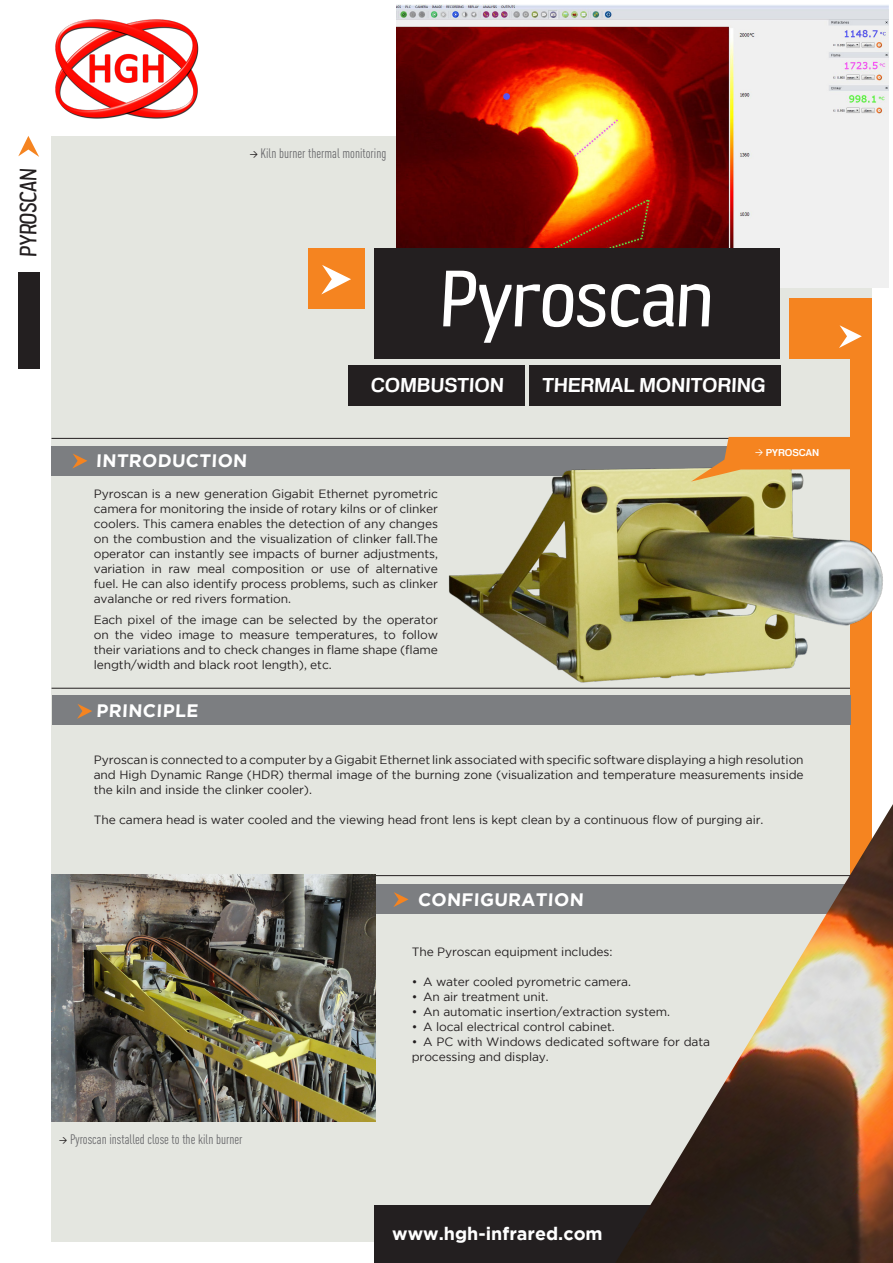
<style>
.page{position:relative;width:893px;height:1263px;background:#fff}
.page>*{position:absolute;margin:0;border:0;box-sizing:border-box;transform-origin:0 0}
.t1{font:75px "Jesaya Bk";color:#fff}
.t2{font:22.35px "Jesaya Bk";color:#231f20}
.t3{font:600 19.5px "Heldustry FTV Basic";color:#fff}
.t4{font:700 18px "Gotham";color:#fff}
.t5{font:13.5px "DIN Cond Regular Alternate";color:#67676a}
.t6{font:12px/15px "Gotham";letter-spacing:-.01em;color:#231f20;text-align:justify}
.t7{font:600 9.6px "Heldustry FTV Basic";color:#fff}
.s1{color:#231f20}
.s2{font-family:"DIN Cond Regular Alternate";font-weight:400;font-size:13.35px}
</style>
<div class="page">
<div style="left:52px;top:136px;width:820px;height:1106px;background:#e4e6e0"></div>
<hr style="left:52px;top:688px;width:804px;height:1px;background:#231f20">
<div style="left:850px;top:355px;width:22px;height:529px;background:#f58420"></div>
<div style="left:18px;top:272px;width:22px;height:97px;background:#231f20"></div>
<svg style="left:18px;top:136px;width:21px;height:21px"></svg>
<img style="left:396px;top:5px;width:493px;height:283px">
<div style="left:375px;top:248px;width:405px;height:111px;background:#231f20"></div>
<div style="left:789px;top:298px;width:83px;height:61px;background:#f58420"></div>
<div style="left:374px;top:1205px;width:285px;height:58px;background:#231f20"></div>
<svg style="left:839px;top:325px;width:23px;height:23px"></svg>
<div style="left:308px;top:248px;width:57px;height:61px;background:#f58420"></div>
<svg style="left:321px;top:265px;width:30px;height:29px"></svg>
<hr style="left:52px;top:875px;width:806px;height:1px;background:#231f20">
<div style="left:52px;top:446px;width:709px;height:30px;background:#7c7e81"></div>
<svg style="left:72px;top:453px;width:15px;height:16px"></svg>
<hr style="left:52px;top:438px;width:684px;height:1px;background:#231f20">
<div style="left:281px;top:884px;width:595px;height:30px;background:#7c7e81"></div>
<svg style="left:393px;top:892px;width:15px;height:15px"></svg>
<img style="left:52px;top:875px;width:324px;height:246px">
<div style="left:52px;top:695px;width:798px;height:30px;background:#7c7e81"></div>
<svg style="left:77px;top:704px;width:15px;height:15px"></svg>
<img style="left:615px;top:804px;width:278px;height:459px">
<img style="left:448px;top:468px;width:435px;height:215px">
<svg style="left:691px;top:437px;width:177px;height:45px"></svg>
<div style="left:348px;top:366px;width:177px;height:40px;background:#231f20"></div>
<div style="left:529px;top:366px;width:251px;height:40px;background:#231f20"></div>
<img style="left:55px;top:19px;width:144px;height:100px">
<p class="t2" style="left:15px;top:257px;width:91px;rotate:-90deg">PYROSCAN</p>
<p class="t5" style="left:249px;top:145px;width:138px"><span class="s1">&gt;</span> Kiln burner thermal monitoring</p>
<p class="t1" style="left:440px;top:255px;width:278px">Pyroscan</p>
<p class="t3" style="left:371px;top:373px;width:136px">COMBUSTION</p>
<p class="t3" style="left:542px;top:373px;width:225px">THERMAL MONITORING</p>
<p class="t4" style="left:96px;top:450px;width:154px">INTRODUCTION</p>
<p class="t6" style="left:94px;top:486px;width:346px">Pyroscan is a new generation Gigabit Ethernet pyrometric camera for monitoring the inside of rotary kilns or of clinker coolers. This camera enables the detection of any changes on the combustion and the visualization of clinker fall.The operator can instantly see impacts of burner adjustments, variation in raw meal composition or use of alternative fuel. He can also identify process problems, such as clinker avalanche or red rivers formation.</p>
<p class="t6" style="left:94px;top:612px;width:346px">Each pixel of the image can be selected by the operator on the video image to measure temperatures, to follow their variations and to check changes in flame shape (flame length/width and black root length), etc.</p>
<p class="t7" style="left:755px;top:447px;width:66px"><span class="s2">&gt;</span> PYROSCAN</p>
<p class="t4" style="left:96px;top:700px;width:104px">PRINCIPLE</p>
<p class="t6" style="left:94px;top:752px;width:711px">Pyroscan is connected to a computer by a Gigabit Ethernet link associated with specific software displaying a high resolution and High Dynamic Range (HDR) thermal image of the burning zone (visualization and temperature measurements inside the kiln and inside the clinker cooler).</p>
<p class="t6" style="left:94px;top:812px;width:671px">The camera head is water cooled and the viewing head front lens is kept clean by a continuous flow of purging air.</p>
<p class="t4" style="left:418px;top:889px;width:168px">CONFIGURATION</p>
<p class="t6" style="left:412px;top:944px;width:202px">The Pyroscan equipment includes:</p>
<p class="t6" style="left:412px;top:974px;width:221px">• A water cooled pyrometric camera.</p>
<p class="t6" style="left:412px;top:989px;width:138px">• An air treatment unit.</p>
<p class="t6" style="left:412px;top:1004px;width:260px">• An automatic insertion/extraction system.</p>
<p class="t6" style="left:412px;top:1019px;width:205px">• A local electrical control cabinet.</p>
<p class="t6" style="left:412px;top:1034px;width:300px">• A PC with Windows dedicated software for data processing and display.</p>
<p class="t5" style="left:59px;top:1131px;width:185px"><span class="s1">&gt;</span> Pyroscan installed close to the kiln burner</p>
<p class="t4" style="left:392px;top:1223px;width:212px">www.hgh-infrared.com</p>
</div>
